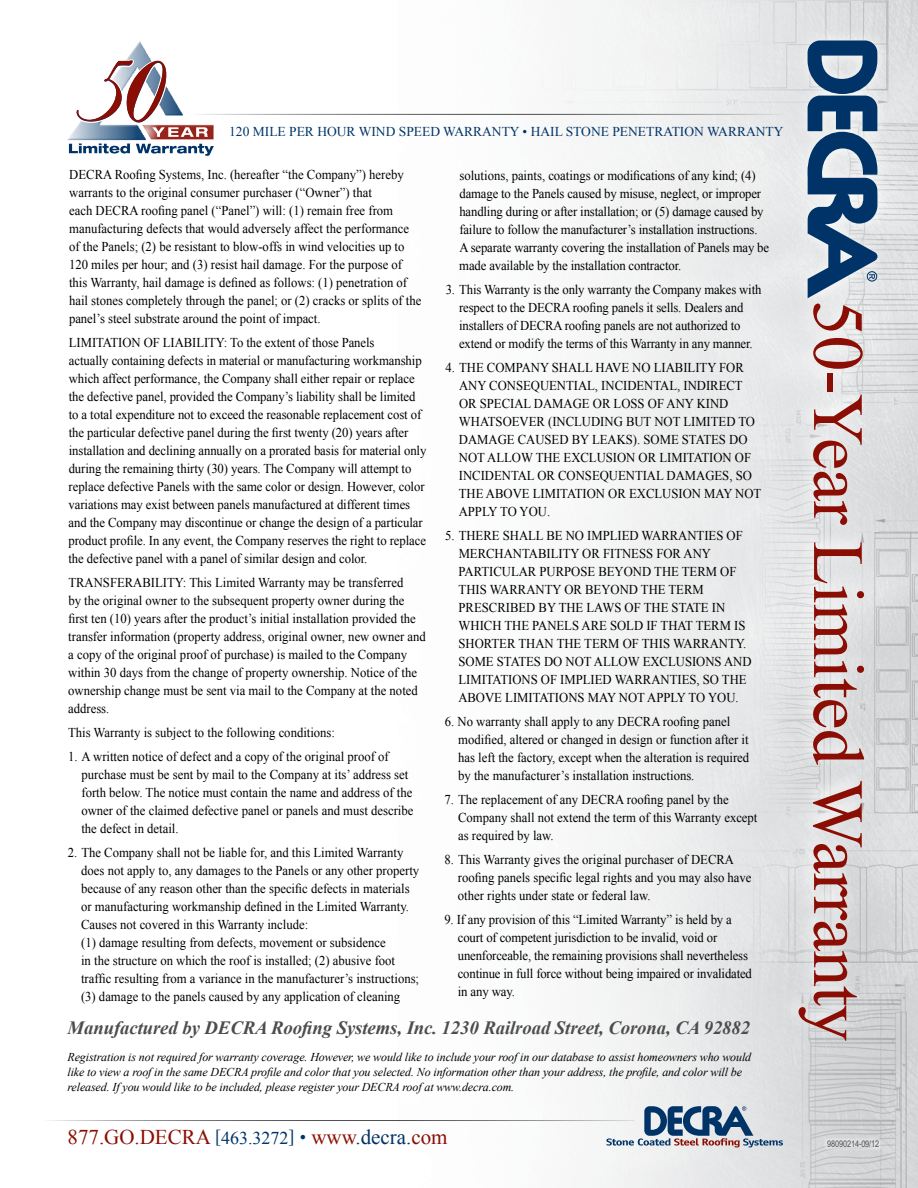
<style>
.page{position:relative;width:918px;height:1188px;background:#fff}
.page>*{position:absolute;margin:0;border:0;box-sizing:border-box;transform-origin:0 0}
.t1{font:72px "Times New Roman";letter-spacing:-.01em;color:#8b0e04}
.t2{font:21px "Times New Roman";color:#8b0e04}
.t3{font:italic 700 18.75px "Times New Roman";letter-spacing:-.005em;color:#4d4d4f}
.t4{font:18px "Times New Roman";color:#003468}
.t5{font:13.5px/18px "Times New Roman";letter-spacing:-.005em;color:#000;scale:.94 1}
.t6{font:13.5px "Times New Roman";color:#003468}
.t7{font:italic 12px/15px "Times New Roman";letter-spacing:-.01em;color:#000}
.t8{font:9px "Arial Narrow";letter-spacing:-.015em;color:#4d4d4f}
.s1{font-size:21px;color:#8b0e04}
.s2{font-size:21px}
</style>
<div class="page">
<img style="left:139px;top:0;width:779px;height:1188px">
<svg style="left:824px;top:1138px;width:58px;height:13px"></svg>
<img style="left:67px;top:42px;width:147px;height:111px">
<img style="left:141px;top:123px;width:73px;height:18px">
<hr style="left:40px;top:1120px;width:594px;height:1px;background:#fff">
<svg style="left:808px;top:41px;width:70px;height:257px;background:#5e7e9d"></svg>
<svg style="left:606px;top:1106px;width:177px;height:42px"></svg>
<hr style="left:189px;top:114px;width:594px;height:1px;background:#fff">
<svg style="left:69px;top:144px;width:145px;height:12px"></svg>
<svg style="left:73px;top:58px;width:135px;height:79px"></svg>
<p class="t6" style="left:229px;top:122px;width:556px">120 MILE PER HOUR WIND SPEED WARRANTY • HAIL STONE PENETRATION WARRANTY</p>
<p class="t5" style="left:69px;top:165px;width:377px">DECRA Roofing Systems, Inc. (hereafter “the Company”) hereby warrants to the original consumer purchaser (“Owner”) that<br>each DECRA roofing panel (“Panel”) will: (1) remain free from manufacturing defects that would adversely affect the performance of the Panels; (2) be resistant to blow-offs in wind velocities up to 120 miles per hour; and (3) resist hail damage. For the purpose of this Warranty, hail damage is defined as follows: (1) penetration of hail stones completely through the panel; or (2) cracks or splits of the panel’s steel substrate around the point of impact.</p>
<p class="t5" style="left:68px;top:333px;width:382px">LIMITATION OF LIABILITY: To the extent of those Panels<br>actually containing defects in material or manufacturing workmanship which affect performance, the Company shall either repair or replace the defective panel, provided the Company’s liability shall be limited to a total expenditure not to exceed the reasonable replacement cost of the particular defective panel during the first twenty (20) years after installation and declining annually on a prorated basis for material only during the remaining thirty (30) years. The Company will attempt to replace defective Panels with the same color or design. However, color variations may exist between panels manufactured at different times and the Company may discontinue or change the design of a particular product profile. In any event, the Company reserves the right to replace the defective panel with a panel of similar design and color.</p>
<p class="t5" style="left:68px;top:573px;width:382px">TRANSFERABILITY: This Limited Warranty may be transferred<br>by the original owner to the subsequent property owner during the first ten (10) years after the product’s initial installation provided the transfer information (property address, original owner, new owner and a copy of the original proof of purchase) is mailed to the Company within 30 days from the change of property ownership. Notice of the ownership change must be sent via mail to the Company at the noted address.</p>
<p class="t5" style="left:68px;top:723px;width:286px">This Warranty is subject to the following conditions:</p>
<p class="t5" style="left:81px;top:747px;width:355px;text-indent:-13px">1. A written notice of defect and a copy of the original proof of purchase must be sent by mail to the Company at its’ address set forth below. The notice must contain the name and address of the owner of the claimed defective panel or panels and must describe the defect in detail.</p>
<p class="t5" style="left:81px;top:843px;width:361px;text-indent:-13px">2. The Company shall not be liable for, and this Limited Warranty does not apply to, any damages to the Panels or any other property because of any reason other than the specific defects in materials or manufacturing workmanship defined in the Limited Warranty.<br>Causes not covered in this Warranty include:<br>(1) damage resulting from defects, movement or subsidence<br>in the structure on which the roof is installed; (2) abusive foot traffic resulting from a variance in the manufacturer’s instructions; (3) damage to the panels caused by any application of cleaning</p>
<p class="t5" style="left:459px;top:166px;width:331px">solutions, paints, coatings or modifications of any kind; (4) damage to the Panels caused by misuse, neglect, or improper handling during or after installation; or (5) damage caused by failure to follow the manufacturer’s installation instructions.<br>A separate warranty covering the installation of Panels may be made available by the installation contractor.</p>
<p class="t5" style="left:446px;top:280px;width:337px;text-align:center">3. This Warranty is the only warranty the Company makes with respect to the DECRA roofing panels it sells. Dealers and installers of DECRA roofing panels are not authorized to extend or modify the terms of this Warranty in any manner.</p>
<p class="t5" style="left:459px;top:358px;width:323px;text-indent:-13px">4. THE COMPANY SHALL HAVE NO LIABILITY FOR ANY CONSEQUENTIAL, INCIDENTAL, INDIRECT OR SPECIAL DAMAGE OR LOSS OF ANY KIND WHATSOEVER (INCLUDING BUT NOT LIMITED TO DAMAGE CAUSED BY LEAKS). SOME STATES DO NOT ALLOW THE EXCLUSION OR LIMITATION OF INCIDENTAL OR CONSEQUENTIAL DAMAGES, SO THE ABOVE LIMITATION OR EXCLUSION MAY NOT APPLY TO YOU.</p>
<p class="t5" style="left:458px;top:526px;width:314px;text-indent:-13px">5. THERE SHALL BE NO IMPLIED WARRANTIES OF MERCHANTABILITY OR FITNESS FOR ANY PARTICULAR PURPOSE BEYOND THE TERM OF THIS WARRANTY OR BEYOND THE TERM PRESCRIBED BY THE LAWS OF THE STATE IN WHICH THE PANELS ARE SOLD IF THAT TERM IS SHORTER THAN THE TERM OF THIS WARRANTY.<br>SOME STATES DO NOT ALLOW EXCLUSIONS AND LIMITATIONS OF IMPLIED WARRANTIES, SO THE ABOVE LIMITATIONS MAY NOT APPLY TO YOU.</p>
<p class="t5" style="left:458px;top:712px;width:311px;text-indent:-13px">6. No warranty shall apply to any DECRA roofing panel modified, altered or changed in design or function after it has left the factory, except when the alteration is required by the manufacturer’s installation instructions.</p>
<p class="t5" style="left:458px;top:790px;width:320px;text-indent:-13px">7. The replacement of any DECRA roofing panel by the<br>Company shall not extend the term of this Warranty except as required by law.</p>
<p class="t5" style="left:458px;top:850px;width:314px;text-indent:-13px">8. This Warranty gives the original purchaser of DECRA roofing panels specific legal rights and you may also have other rights under state or federal law.</p>
<p class="t5" style="left:458px;top:910px;width:315px;text-indent:-13px">9. If any provision of this “Limited Warranty” is held by a court of competent jurisdiction to be invalid, void or unenforceable, the remaining provisions shall nevertheless continue in full force without being impaired or invalidated in any way.</p>
<h3 class="t3" style="left:68px;top:1015px;width:684px">Manufactured by DECRA Roofing Systems, Inc. 1230 Railroad Street, Corona, CA 92882</h3>
<p class="t7" style="left:68px;top:1050px;width:685px">Registration is not required for warranty coverage. However, we would like to include your roof in our database to assist homeowners who would like to view a roof in the same DECRA profile and color that you selected. No information other than your address, the profile, and color will be released. If you would like to be included, please register your DECRA roof at www.decra.com.</p>
<h3 class="t4" style="left:215px;top:1126px;width:234px">[463.3272] • <span class="s1">www</span><span class="s2">.decra.</span><span class="s1">com</span></h3>
<h2 class="t2" style="left:68px;top:1123px;width:145px">877.GO.DECRA</h2>
<h1 class="t1" style="left:887px;top:300px;width:742px;rotate:90deg">50-Year Limited Warranty</h1>
<p class="t8" style="left:827px;top:1138px;width:54px">98090214-09/12</p>
</div>
